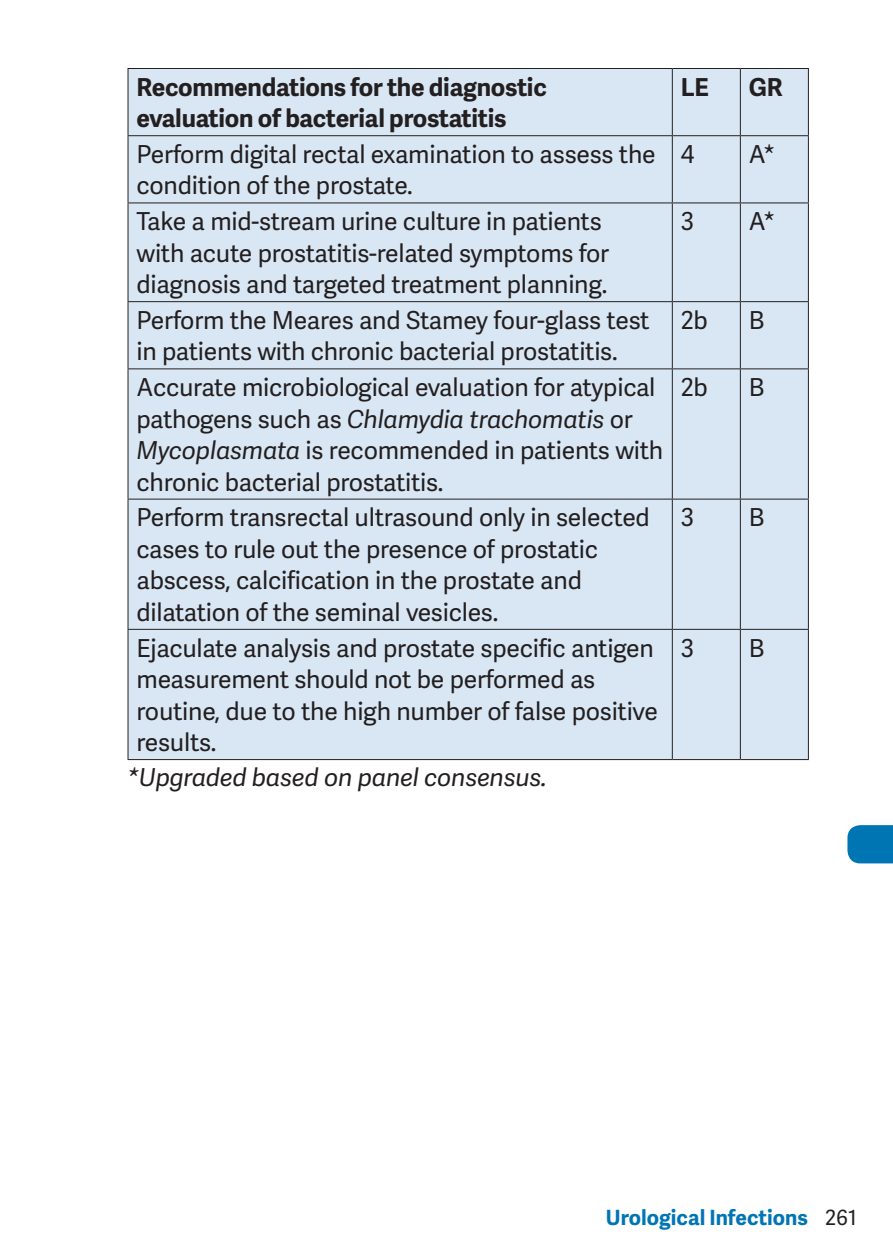
<style>
.page{position:relative;width:893px;height:1259px;background:#fff}
.page>*{position:absolute;margin:0;border:0;box-sizing:border-box;transform-origin:0 0}
.t1{font:24.6px/31.5px "Adelle Sans";letter-spacing:-.01em;color:#231f20}
.t2{font:700 24.6px/31.5px "Adelle Sans";letter-spacing:-.01em;color:#231f20}
.t3{font:italic 24.6px "Adelle Sans";letter-spacing:-.01em;color:#231f20}
.t4{font:700 21px "Adelle Sans";color:#0075b4}
.s1{font-style:italic}
.s2{font-weight:400;color:#231f20}
</style>
<div class="page">
<svg style="left:847px;top:825px;width:46px;height:38px;background:#0c7bb7"></svg>
<div style="left:129px;top:69px;width:679px;height:690px;background:#d9e7f4"></div>
<hr style="left:672px;top:69px;width:1px;height:66px;background:#231f20">
<hr style="left:740px;top:69px;width:1px;height:66px;background:#231f20">
<hr style="left:128px;top:135px;width:544px;height:1px;background:#231f20">
<hr style="left:672px;top:135px;width:68px;height:1px;background:#231f20">
<hr style="left:672px;top:136px;width:1px;height:66px;background:#231f20">
<hr style="left:740px;top:135px;width:69px;height:1px;background:#231f20">
<hr style="left:740px;top:136px;width:1px;height:66px;background:#231f20">
<hr style="left:128px;top:202px;width:544px;height:1px;background:#231f20">
<hr style="left:672px;top:202px;width:68px;height:1px;background:#231f20">
<hr style="left:672px;top:203px;width:1px;height:98px;background:#231f20">
<hr style="left:740px;top:202px;width:69px;height:1px;background:#231f20">
<hr style="left:740px;top:203px;width:1px;height:98px;background:#231f20">
<hr style="left:128px;top:301px;width:544px;height:1px;background:#231f20">
<hr style="left:672px;top:301px;width:68px;height:1px;background:#231f20">
<hr style="left:672px;top:302px;width:1px;height:66px;background:#231f20">
<hr style="left:740px;top:301px;width:69px;height:1px;background:#231f20">
<hr style="left:740px;top:302px;width:1px;height:66px;background:#231f20">
<hr style="left:128px;top:368px;width:544px;height:1px;background:#231f20">
<hr style="left:672px;top:368px;width:68px;height:1px;background:#231f20">
<hr style="left:672px;top:369px;width:1px;height:129px;background:#231f20">
<hr style="left:740px;top:368px;width:69px;height:1px;background:#231f20">
<hr style="left:740px;top:369px;width:1px;height:129px;background:#231f20">
<hr style="left:128px;top:498px;width:544px;height:1px;background:#231f20">
<hr style="left:672px;top:498px;width:68px;height:1px;background:#231f20">
<hr style="left:672px;top:499px;width:1px;height:130px;background:#231f20">
<hr style="left:740px;top:498px;width:69px;height:1px;background:#231f20">
<hr style="left:740px;top:499px;width:1px;height:130px;background:#231f20">
<hr style="left:128px;top:629px;width:544px;height:1px;background:#231f20">
<hr style="left:672px;top:629px;width:68px;height:1px;background:#231f20">
<hr style="left:672px;top:630px;width:1px;height:129px;background:#231f20">
<hr style="left:740px;top:629px;width:69px;height:1px;background:#231f20">
<hr style="left:740px;top:630px;width:1px;height:129px;background:#231f20">
<hr style="left:128px;top:759px;width:544px;height:1px;background:#231f20">
<hr style="left:672px;top:759px;width:68px;height:1px;background:#231f20">
<hr style="left:740px;top:759px;width:69px;height:1px;background:#231f20">
<hr style="left:128px;top:68px;width:544px;height:1px;background:#231f20">
<hr style="left:127px;top:69px;width:2px;height:66px;background:#231f20">
<hr style="left:672px;top:68px;width:68px;height:1px;background:#231f20">
<hr style="left:740px;top:68px;width:69px;height:1px;background:#231f20">
<hr style="left:808px;top:69px;width:1px;height:66px;background:#231f20">
<hr style="left:127px;top:136px;width:2px;height:66px;background:#231f20">
<hr style="left:808px;top:136px;width:1px;height:66px;background:#231f20">
<hr style="left:127px;top:203px;width:2px;height:98px;background:#231f20">
<hr style="left:808px;top:203px;width:1px;height:98px;background:#231f20">
<hr style="left:127px;top:302px;width:2px;height:66px;background:#231f20">
<hr style="left:808px;top:302px;width:1px;height:66px;background:#231f20">
<hr style="left:127px;top:369px;width:2px;height:129px;background:#231f20">
<hr style="left:808px;top:369px;width:1px;height:129px;background:#231f20">
<hr style="left:127px;top:499px;width:2px;height:130px;background:#231f20">
<hr style="left:808px;top:499px;width:1px;height:130px;background:#231f20">
<hr style="left:127px;top:630px;width:2px;height:129px;background:#231f20">
<hr style="left:808px;top:630px;width:1px;height:129px;background:#231f20">
<p class="t2" style="left:137px;top:70px;width:412px">Recommendations for the diagnostic evaluation of bacterial prostatitis</p>
<p class="t2" style="left:681px;top:70px;width:30px">LE</p>
<p class="t2" style="left:749px;top:70px;width:35px">GR</p>
<p class="t1" style="left:137px;top:138px;width:521px">Perform digital rectal examination to assess the condition of the prostate.</p>
<p class="t1" style="left:681px;top:138px;width:15px">4</p>
<p class="t1" style="left:749px;top:138px;width:28px">A*</p>
<p class="t1" style="left:137px;top:205px;width:474px">Take a mid-stream urine culture in patients with acute prostatitis-related symptoms for diagnosis and targeted treatment planning.</p>
<p class="t1" style="left:681px;top:205px;width:15px">3</p>
<p class="t1" style="left:749px;top:205px;width:28px">A*</p>
<p class="t1" style="left:137px;top:304px;width:515px">Perform the Meares and Stamey four-glass test in patients with chronic bacterial prostatitis.</p>
<p class="t1" style="left:681px;top:304px;width:29px">2b</p>
<p class="t1" style="left:749px;top:304px;width:17px">B</p>
<p class="t1" style="left:137px;top:371px;width:528px">Accurate microbiological evaluation for atypical pathogens such as <span class="s1">Chlamydia trachomatis</span> or <span class="s1">Mycoplasmata</span> is recommended in patients with chronic bacterial prostatitis.</p>
<p class="t1" style="left:681px;top:371px;width:29px">2b</p>
<p class="t1" style="left:749px;top:371px;width:17px">B</p>
<p class="t1" style="left:137px;top:501px;width:515px">Perform transrectal ultrasound only in selected cases to rule out the presence of prostatic abscess, calcification in the prostate and dilatation of the seminal vesicles.</p>
<p class="t1" style="left:681px;top:501px;width:15px">3</p>
<p class="t1" style="left:749px;top:501px;width:17px">B</p>
<p class="t1" style="left:137px;top:631px;width:523px">Ejaculate analysis and prostate specific antigen measurement should not be performed as routine, due to the high number of false positive results.</p>
<p class="t1" style="left:681px;top:631px;width:15px">3</p>
<p class="t1" style="left:749px;top:631px;width:17px">B</p>
<p class="t3" style="left:128px;top:759px;width:421px">*Upgraded based on panel consensus.</p>
<p class="t4" style="left:606px;top:1202px;width:253px">Urological Infections <span class="s2">261</span></p>
</div>
